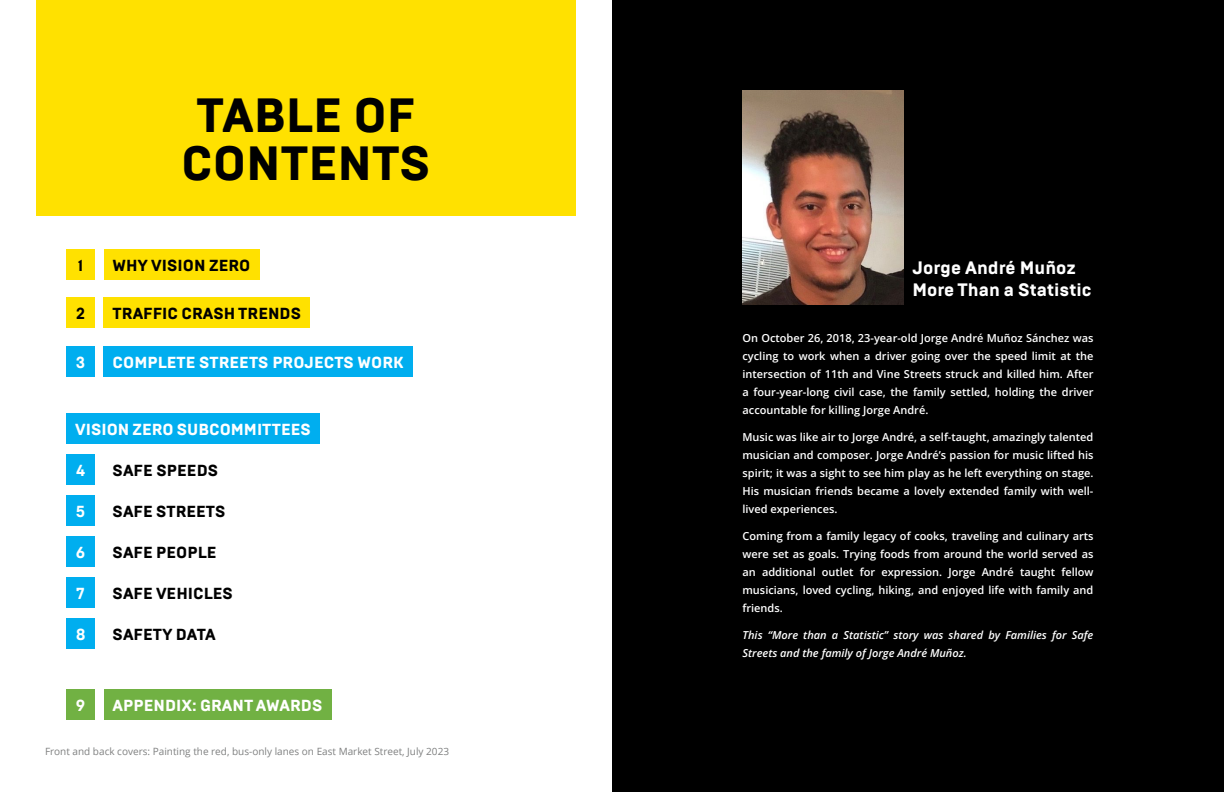
<style>
.page{position:relative;width:1224px;height:792px;background:#fff}
.page>*{position:absolute;margin:0;border:0;box-sizing:border-box;transform-origin:0 0}
.t1{font:800 48px/48px "Brutal Type";color:#000;text-align:center}
.t2{font:800 18px/22px "Brutal Type";color:#fff}
.t3{font:800 16px "Brutal Type";color:#000}
.t4{font:800 16px "Brutal Type";color:#fff}
.t5{font:600 11px/18px "Open Sans";color:#fff;text-align:justify}
.t6{font:italic 600 11px/18px "Open Sans";color:#fff}
.t7{font:10px "Open Sans";color:#7f8080}
</style>
<div class="page">
<div style="left:66px;top:249px;width:29px;height:31px;background:#ffe100"></div>
<div style="left:66px;top:297px;width:29px;height:31px;background:#ffe100"></div>
<div style="left:66px;top:346px;width:29px;height:31px;background:#00aeef"></div>
<div style="left:66px;top:454px;width:29px;height:31px;background:#00aeef"></div>
<div style="left:66px;top:495px;width:29px;height:31px;background:#00aeef"></div>
<div style="left:66px;top:536px;width:29px;height:31px;background:#00aeef"></div>
<div style="left:66px;top:577px;width:29px;height:31px;background:#00aeef"></div>
<div style="left:66px;top:618px;width:29px;height:31px;background:#00aeef"></div>
<div style="left:66px;top:689px;width:29px;height:31px;background:#71b143"></div>
<div style="left:66px;top:413px;width:254px;height:31px;background:#00aeef"></div>
<div style="left:104px;top:249px;width:155px;height:31px;background:#ffe100"></div>
<div style="left:104px;top:297px;width:206px;height:31px;background:#ffe100"></div>
<div style="left:104px;top:346px;width:309px;height:31px;background:#00aeef"></div>
<div style="left:104px;top:689px;width:227px;height:31px;background:#71b143"></div>
<div style="left:36px;top:0;width:540px;height:216px;background:#ffe100"></div>
<div style="left:612px;top:0;width:612px;height:792px;background:#000"></div>
<img style="left:743px;top:90px;width:161px;height:215px">
<h1 class="t1" style="left:181px;top:92px;width:251px">TABLE OF<br>CONTENTS</h1>
<h3 class="t3" style="left:78px;top:256px;width:7px">1</h3>
<h3 class="t3" style="left:76px;top:304px;width:10px">2</h3>
<h3 class="t4" style="left:76px;top:353px;width:11px">3</h3>
<h3 class="t3" style="left:113px;top:256px;width:139px">WHY VISION ZERO</h3>
<h3 class="t3" style="left:113px;top:304px;width:190px">TRAFFIC CRASH TRENDS</h3>
<h3 class="t4" style="left:113px;top:353px;width:293px">COMPLETE STREETS PROJECTS WORK</h3>
<h3 class="t4" style="left:75px;top:419px;width:237px">VISION ZERO SUBCOMMITTEES</h3>
<h3 class="t4" style="left:76px;top:461px;width:10px">4</h3>
<h3 class="t4" style="left:76px;top:502px;width:11px">5</h3>
<h3 class="t4" style="left:76px;top:543px;width:11px">6</h3>
<h3 class="t4" style="left:76px;top:584px;width:10px">7</h3>
<h3 class="t4" style="left:76px;top:625px;width:11px">8</h3>
<h3 class="t4" style="left:76px;top:696px;width:11px">9</h3>
<h3 class="t3" style="left:113px;top:461px;width:107px">SAFE SPEEDS</h3>
<h3 class="t3" style="left:113px;top:502px;width:114px">SAFE STREETS</h3>
<h3 class="t3" style="left:113px;top:543px;width:105px">SAFE PEOPLE</h3>
<h3 class="t3" style="left:113px;top:584px;width:122px">SAFE VEHICLES</h3>
<h3 class="t3" style="left:113px;top:625px;width:105px">SAFETY DATA</h3>
<h3 class="t4" style="left:113px;top:696px;width:211px">APPENDIX: GRANT AWARDS</h3>
<p class="t7" style="left:45px;top:744px;width:406px">Front and back covers: Painting the red, bus-only lanes on East Market Street, July 2023</p>
<h2 class="t2" style="left:913px;top:257px;width:181px">Jorge André Muñoz<br>More Than a Statistic</h2>
<p class="t5" style="left:742px;top:329px;width:353px">On October 26, 2018, 23-year-old Jorge André Muñoz Sánchez was cycling to work when a driver going over the speed limit at the intersection of 11th and Vine Streets struck and killed him. After a four-year-long civil case, the family settled, holding the driver accountable for killing Jorge André.</p>
<p class="t5" style="left:742px;top:428px;width:353px">Music was like air to Jorge André, a self-taught, amazingly talented musician and composer. Jorge André’s passion for music lifted his spirit; it was a sight to see him play as he left everything on stage.<br>His musician friends became a lovely extended family with well&shy;lived experiences.</p>
<p class="t5" style="left:742px;top:527px;width:353px">Coming from a family legacy of cooks, traveling and culinary arts were set as goals. Trying foods from around the world served as an additional outlet for expression. Jorge André taught fellow musicians, loved cycling, hiking, and enjoyed life with family and friends.</p>
<p class="t6" style="left:742px;top:626px;width:352px">This “More than a Statistic” story was shared by Families for Safe<br>Streets and the family of Jorge André Muñoz.</p>
</div>
